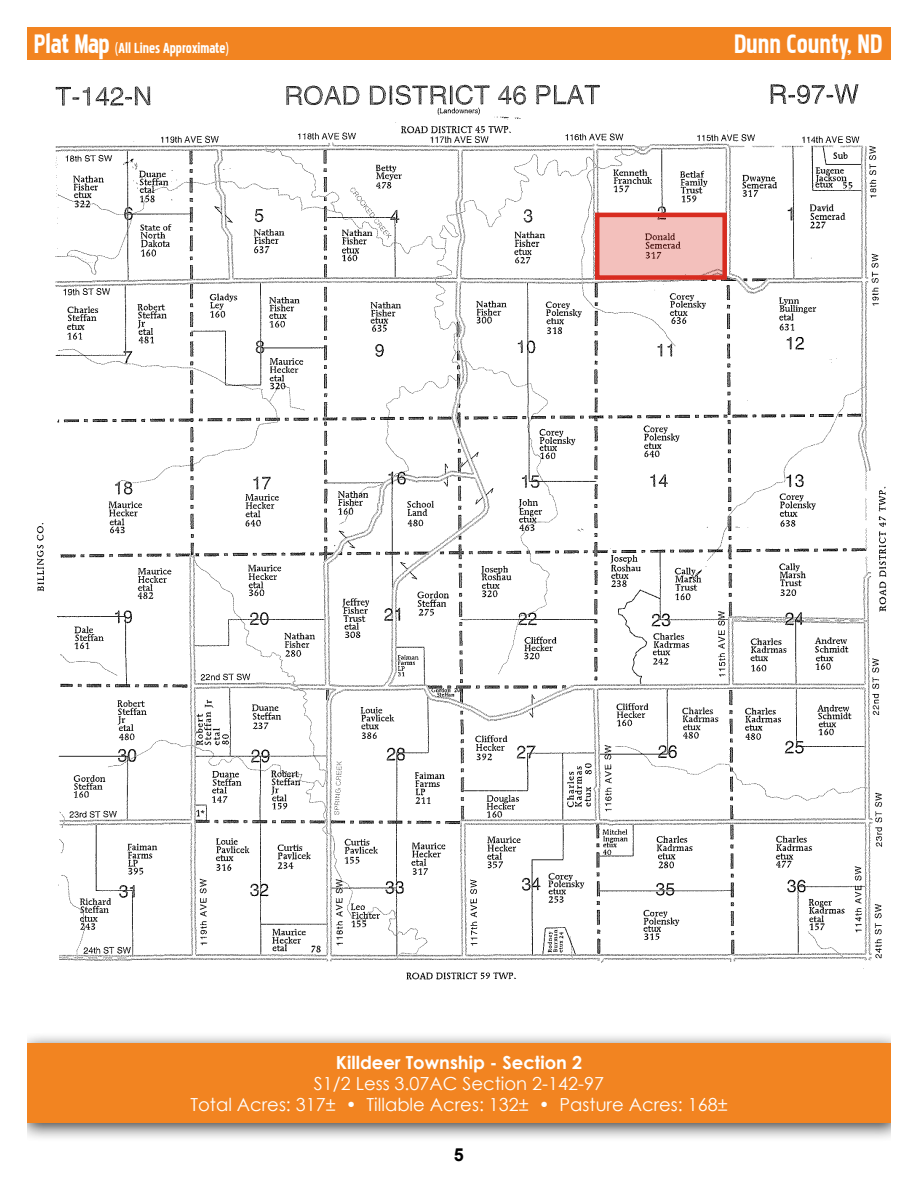
<style>
.page{position:relative;width:918px;height:1188px;background:#fff}
.page>*{position:absolute;margin:0;border:0;box-sizing:border-box;transform-origin:0 0}
.t1{font:33px "Pakenham";color:#fff}
.t2{font:18px/21px "Century Gothic";color:#fff;text-align:center}
.t3{font:18px "Pakenham";color:#fff}
.t4{font:700 18px "Century Gothic";color:#fff}
.t5{font:700 18px "Arial";color:#000}
.s1{font-size:33px}
</style>
<div class="page">
<div style="left:27px;top:27px;width:864px;height:32px;background:#f28421"></div>
<div style="left:14px;top:1032px;width:895px;height:110px;background:#000;opacity:.75"></div>
<div style="left:27px;top:1043px;width:864px;height:80px;background:#f28421"></div>
<div style="left:0;top:0;width:27px;height:1188px;background:#fff"></div>
<div style="left:891px;top:0;width:27px;height:1188px;background:#fff"></div>
<img style="left:36px;top:84px;width:851px;height:896px">
<div style="left:600px;top:218px;width:122px;height:57px;background:#f3c0bc"></div>
<div style="left:595px;top:213px;width:132px;height:67px;border:4px solid #d82c20"></div>
<p class="t3" style="left:34px;top:40px;width:197px"><span class="s1">Plat Map</span> (All Lines Approximate)</p>
<h1 class="t1" style="left:734px;top:29px;width:150px">Dunn County, ND</h1>
<p class="t4" style="left:336px;top:1049px;width:248px">Killdeer Township - Section 2</p>
<p class="t2" style="left:190px;top:1073px;width:539px">S1/2 Less 3.07AC Section 2-142-97<br>Total Acres: 317± • Tillable Acres: 132± • Pasture Acres: 168±</p>
<p class="t5" style="left:454px;top:1143px;width:12px">5</p>
</div>
